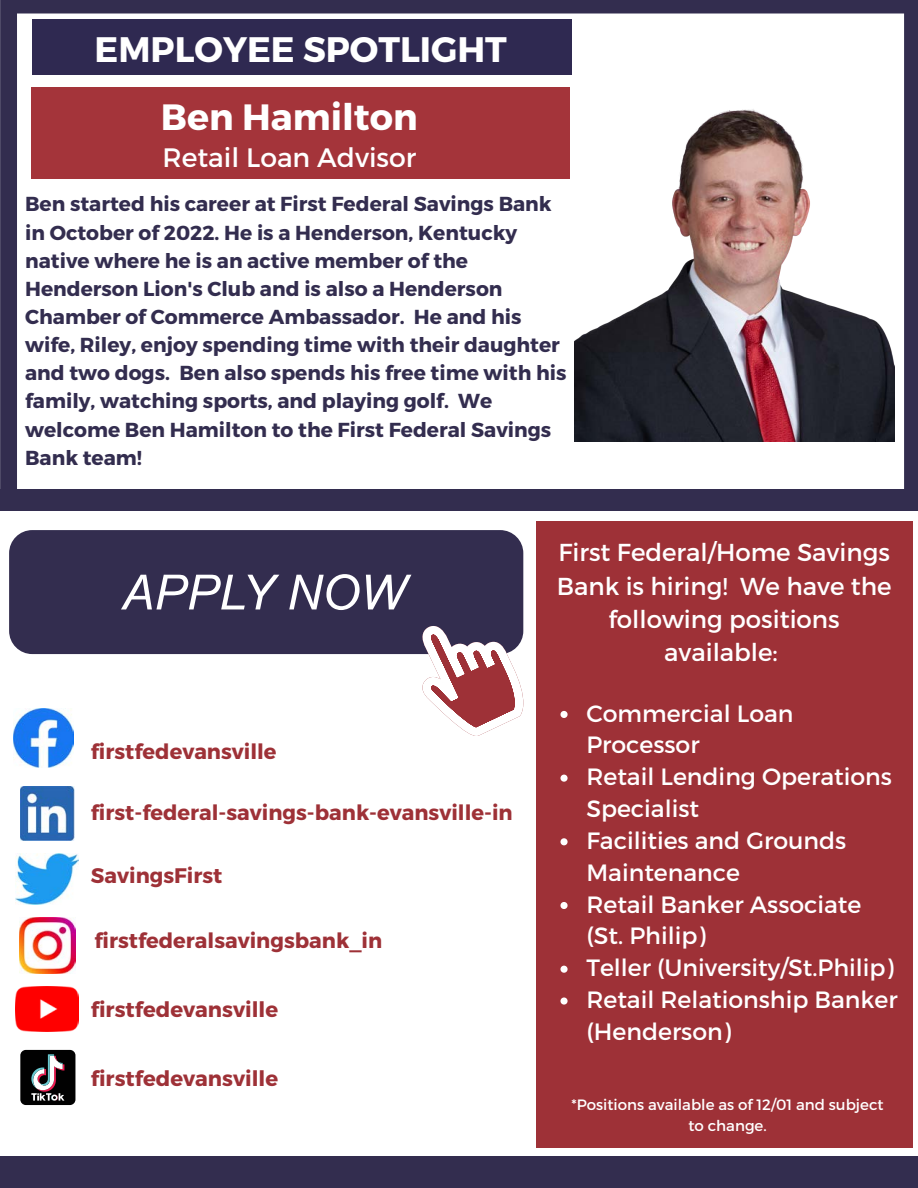
<style>
.page{position:relative;width:918px;height:1188px;background:#fff}
.page>*{position:absolute;margin:0;border:0;box-sizing:border-box;transform-origin:0 0}
.t1{font:700 36.6px "Montserrat";color:#fff}
.t2{font:700 35.4px "Montserrat";color:#fff}
.t3{font:26.7px "Montserrat";color:#fff}
.t4{font:24.45px/33.3px "Montserrat";color:#fff;text-align:center}
.t5{font:23.55px/31.8px "Montserrat";color:#fff}
.t6{font:700 21.15px "Montserrat";color:#9e3137}
.t7{font:700 21px "Montserrat";color:#9e3137}
.t8{font:700 20.25px/28.2px "Montserrat";color:#332d4f}
.t9{font:15px/20.2px "Montserrat";color:#fff;text-align:center}
</style>
<div class="page">
<div style="left:0;top:0;width:17px;height:510px;background:#332d4f"></div>
<div style="left:9px;top:0;width:901px;height:14px;background:#332d4f"></div>
<div style="left:904px;top:0;width:14px;height:510px;background:#332d4f"></div>
<div style="left:0;top:1156px;width:918px;height:32px;background:#332d4f"></div>
<div style="left:0;top:489px;width:918px;height:22px;background:#332d4f"></div>
<img style="left:16px;top:853px;width:63px;height:52px">
<img style="left:19px;top:917px;width:56px;height:57px">
<img style="left:14px;top:708px;width:60px;height:60px">
<img style="left:20px;top:787px;width:54px;height:54px">
<img style="left:16px;top:986px;width:63px;height:45px">
<div style="left:20px;top:1050px;width:55px;height:55px;background:#010101;border-radius:6px"></div>
<svg style="left:31px;top:1054px;width:33px;height:47px"></svg>
<div style="left:536px;top:521px;width:377px;height:627px;background:#9e3137"></div>
<div style="left:32px;top:19px;width:540px;height:56px;background:#2f2951"></div>
<div style="left:31px;top:87px;width:539px;height:91px;background:#a4343a"></div>
<img style="left:574px;top:109px;width:321px;height:332px">
<div style="left:9px;top:530px;width:514px;height:124px;background:#332d4f;border-radius:23px"></div>
<svg style="left:422px;top:626px;width:101px;height:110px"></svg>
<svg style="left:121px;top:575px;width:158px;height:34px"></svg>
<svg style="left:289px;top:574px;width:71px;height:36px"></svg>
<svg style="left:366px;top:575px;width:45px;height:34px"></svg>
<svg style="left:560px;top:711px;width:8px;height:7px"></svg>
<svg style="left:560px;top:775px;width:8px;height:7px"></svg>
<svg style="left:560px;top:838px;width:8px;height:7px"></svg>
<svg style="left:560px;top:902px;width:8px;height:7px"></svg>
<svg style="left:560px;top:966px;width:8px;height:7px"></svg>
<svg style="left:560px;top:997px;width:8px;height:8px"></svg>
<h2 class="t2" style="left:95px;top:26px;width:414px">EMPLOYEE SPOTLIGHT</h2>
<h1 class="t1" style="left:161px;top:93px;width:258px">Ben Hamilton</h1>
<h3 class="t3" style="left:162px;top:140px;width:255px">Retail Loan Advisor</h3>
<p class="t8" style="left:25px;top:189px;width:543px">Ben started his career at First Federal Savings Bank in October of 2022. He is a Henderson, Kentucky native where he is an active member of the Henderson Lion's Club and is also a Henderson Chamber of Commerce Ambassador. He and his wife, Riley, enjoy spending time with their daughter and two dogs. Ben also spends his free time with his family, watching sports, and playing golf. We welcome Ben Hamilton to the First Federal Savings Bank team!</p>
<p class="t7" style="left:91px;top:738px;width:187px">firstfedevansville</p>
<p class="t7" style="left:91px;top:799px;width:423px">first-federal-savings-bank-evansville-in</p>
<p class="t7" style="left:91px;top:862px;width:133px">SavingsFirst</p>
<p class="t7" style="left:95px;top:926px;width:289px">firstfederalsavingsbank_in</p>
<p class="t6" style="left:91px;top:996px;width:189px">firstfedevansville</p>
<p class="t6" style="left:91px;top:1065px;width:189px">firstfedevansville</p>
<p class="t4" style="left:557px;top:535px;width:336px">First Federal/Home Savings<br>Bank is hiring! We have the following positions available:</p>
<p class="t5" style="left:586px;top:696px;width:313px">Commercial Loan<br>Processor<br>Retail Lending Operations<br>Specialist<br>Facilities and Grounds<br>Maintenance<br>Retail Banker Associate (St. Philip)<br>Teller (University/St.Philip)<br>Retail Relationship Banker (Henderson)</p>
<p class="t9" style="left:572px;top:1094px;width:314px">*Positions available as of 12/01 and subject to change.</p>
</div>
